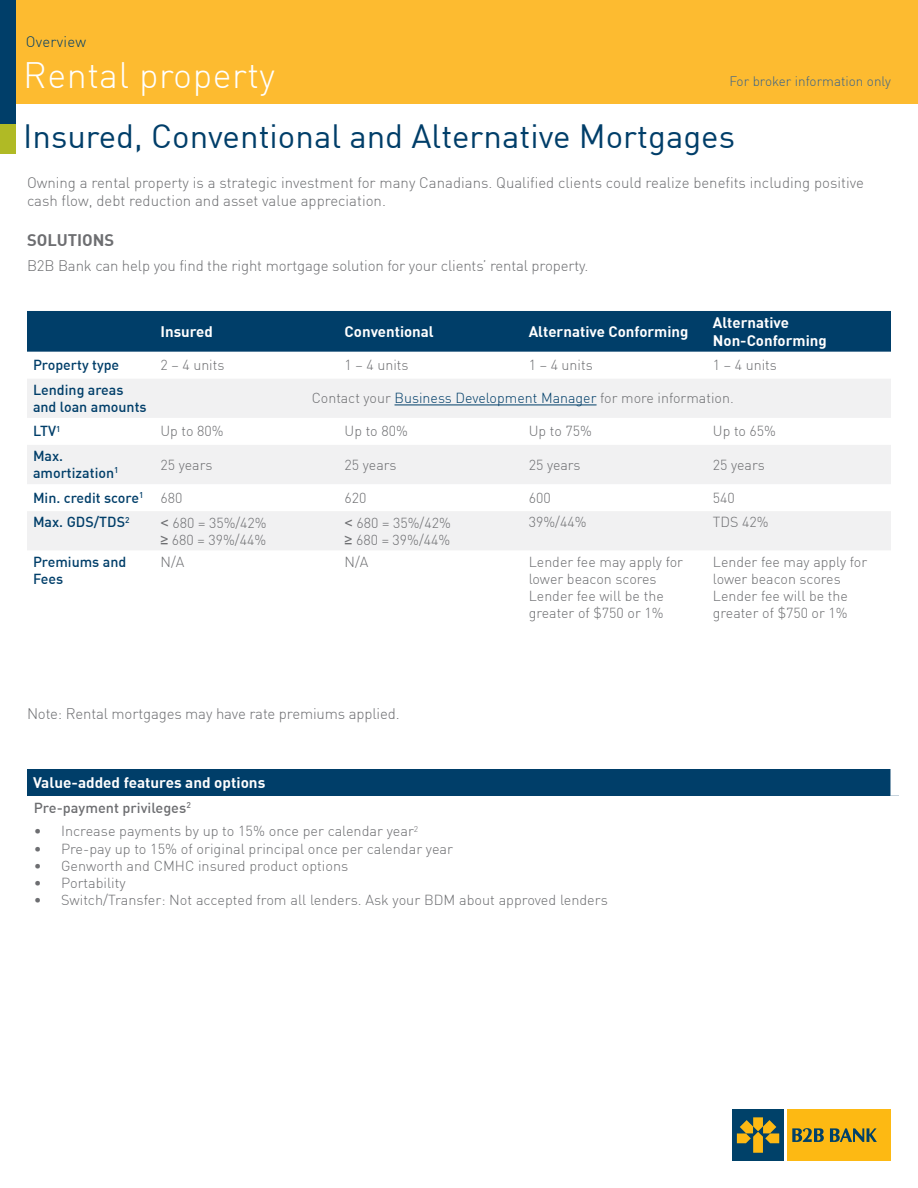
<style>
.page{position:relative;width:918px;height:1188px;background:#fff}
.page>*{position:absolute;margin:0;border:0;box-sizing:border-box;transform-origin:0 0}
.HEADING_-_Main{font:300 36px "DIN";letter-spacing:.015em;color:#fff}
.HEADING_-_Subheading{font:33px "DIN";color:#003e69}
.COPY_-_Sub_Sub_Heade{font:700 16.5px "DIN";color:#6d6e71}
.COPY_-_Body__11pt__L{font:300 15px/18px "DIN";color:#6d6e71}
.COPY_-_Sub_Sub_Heade-2{font:300 15px "DIN";letter-spacing:-.01em;color:#6d6e71}
.COPY_-_Call_to_actio{font:700 15px/18px "DIN";color:#fff}
.HEADING_-_Sell_Sheet{font:300 15px "DIN";letter-spacing:.015em;color:#003e69}
.COPY_-_Call_to_actio-2{font:300 14.25px/17.1px "DIN";color:#6d6e71}
.COPY_-_Call_to_actio-3{font:500 14.25px/17.1px "DIN";color:#003e69}
.COPY_-_Call_to_actio-4{font:500 14.25px "DIN";color:#6d6e71}
.HEADING_-_For_adviso{font:300 13.5px "DIN";color:#3a648a}
.s1{color:#003e69}
.s2{font-family:"Arial";font-weight:400}
</style>
<div class="page">
<div style="left:0;top:0;width:15px;height:153px;background:#b0ba25"></div>
<div style="left:0;top:0;width:918px;height:104px;background:#fdbb30"></div>
<div style="left:0;top:0;width:15px;height:123px;background:#003e69"></div>
<div style="left:732px;top:1109px;width:52px;height:52px;background:#004169"></div>
<svg style="left:737px;top:1117px;width:42px;height:36px"></svg>
<div style="left:787px;top:1109px;width:104px;height:52px;background:#fdb913"></div>
<svg style="left:792px;top:1128px;width:32px;height:14px"></svg>
<svg style="left:830px;top:1128px;width:47px;height:14px"></svg>
<div style="left:27px;top:311px;width:864px;height:41px;background:#003e69"></div>
<svg style="left:27px;top:379px;width:864px;height:171px;fill:#f1f1f2"></svg>
<hr style="left:395px;top:405px;width:202px;height:1px;background:#003e69">
<div style="left:27px;top:769px;width:871px;height:27px;background:#003e69"></div>
<div style="left:890px;top:769px;width:16px;height:27px;background:#fff"></div>
<p class="HEADING_-_Sell_Sheet" style="left:26px;top:33px;width:62px">Overview</p>
<p class="HEADING_-_Main" style="left:23px;top:53px;width:253px">Rental property</p>
<p class="HEADING_-_Subheading" style="left:23px;top:115px;width:713px">Insured, Conventional and Alternative Mortgages</p>
<p class="HEADING_-_For_adviso" style="left:729px;top:73px;width:163px">For broker information only</p>
<p class="COPY_-_Body__11pt__L" style="left:27px;top:174px;width:838px">Owning a rental property is a strategic investment for many Canadians. Qualified clients could realize benefits including positive cash flow, debt reduction and asset value appreciation.</p>
<p class="COPY_-_Sub_Sub_Heade" style="left:27px;top:229px;width:89px">SOLUTIONS</p>
<p class="COPY_-_Sub_Sub_Heade-2" style="left:27px;top:256px;width:563px">B2B Bank can help you find the right mortgage solution for your clients’ rental property.</p>
<p class="COPY_-_Call_to_actio" style="left:161px;top:322px;width:54px">Insured</p>
<p class="COPY_-_Call_to_actio" style="left:345px;top:322px;width:91px">Conventional</p>
<p class="COPY_-_Call_to_actio" style="left:529px;top:322px;width:161px">Alternative Conforming</p>
<p class="COPY_-_Call_to_actio" style="left:713px;top:313px;width:115px">Alternative<br>Non-Conforming</p>
<p class="COPY_-_Call_to_actio-3" style="left:33px;top:356px;width:88px">Property type</p>
<p class="COPY_-_Call_to_actio-2" style="left:161px;top:356px;width:65px">2 – 4 units</p>
<p class="COPY_-_Call_to_actio-2" style="left:345px;top:356px;width:65px">1 – 4 units</p>
<p class="COPY_-_Call_to_actio-2" style="left:529px;top:356px;width:65px">1 – 4 units</p>
<p class="COPY_-_Call_to_actio-2" style="left:713px;top:356px;width:65px">1 – 4 units</p>
<p class="COPY_-_Call_to_actio-3" style="left:33px;top:381px;width:115px">Lending areas and loan amounts</p>
<p class="COPY_-_Call_to_actio-2" style="left:312px;top:390px;width:424px">Contact your <span class="s1">Business Development Manager</span> for more information.</p>
<p class="COPY_-_Call_to_actio-3" style="left:33px;top:422px;width:29px">LTV<sup>1</sup></p>
<p class="COPY_-_Call_to_actio-2" style="left:161px;top:423px;width:65px">Up to 80%</p>
<p class="COPY_-_Call_to_actio-2" style="left:345px;top:423px;width:65px">Up to 80%</p>
<p class="COPY_-_Call_to_actio-2" style="left:529px;top:423px;width:65px">Up to 75%</p>
<p class="COPY_-_Call_to_actio-2" style="left:713px;top:423px;width:65px">Up to 65%</p>
<p class="COPY_-_Call_to_actio-3" style="left:33px;top:447px;width:87px">Max. amortization<sup>1</sup></p>
<p class="COPY_-_Call_to_actio-2" style="left:161px;top:456px;width:53px">25 years</p>
<p class="COPY_-_Call_to_actio-2" style="left:345px;top:456px;width:53px">25 years</p>
<p class="COPY_-_Call_to_actio-2" style="left:529px;top:456px;width:53px">25 years</p>
<p class="COPY_-_Call_to_actio-2" style="left:713px;top:456px;width:53px">25 years</p>
<p class="COPY_-_Call_to_actio-3" style="left:33px;top:489px;width:112px">Min. credit score<sup>1</sup></p>
<p class="COPY_-_Call_to_actio-2" style="left:161px;top:489px;width:23px">680</p>
<p class="COPY_-_Call_to_actio-2" style="left:345px;top:489px;width:23px">620</p>
<p class="COPY_-_Call_to_actio-2" style="left:529px;top:489px;width:23px">600</p>
<p class="COPY_-_Call_to_actio-2" style="left:713px;top:489px;width:23px">540</p>
<p class="COPY_-_Call_to_actio-3" style="left:33px;top:513px;width:98px">Max. GDS/TDS<sup>2</sup></p>
<p class="COPY_-_Call_to_actio-2" style="left:161px;top:514px;width:108px"><span class="s2">&lt;</span> 680 = 35%/42%</p>
<p class="COPY_-_Call_to_actio-2" style="left:161px;top:531px;width:107px"><span class="s2">≥</span> 680 = 39%/44%</p>
<p class="COPY_-_Call_to_actio-2" style="left:529px;top:513px;width:59px">39%/44%</p>
<p class="COPY_-_Call_to_actio-2" style="left:713px;top:513px;width:57px">TDS 42%</p>
<p class="COPY_-_Call_to_actio-2" style="left:345px;top:514px;width:108px"><span class="s2">&lt;</span> 680 = 35%/42%</p>
<p class="COPY_-_Call_to_actio-2" style="left:345px;top:531px;width:107px"><span class="s2">≥</span> 680 = 39%/44%</p>
<p class="COPY_-_Call_to_actio-3" style="left:33px;top:553px;width:95px">Premiums and<br>Fees</p>
<p class="COPY_-_Call_to_actio-2" style="left:161px;top:553px;width:25px">N/A</p>
<p class="COPY_-_Call_to_actio-2" style="left:345px;top:553px;width:25px">N/A</p>
<p class="COPY_-_Call_to_actio-2" style="left:529px;top:553px;width:156px">Lender fee may apply for lower beacon scores</p>
<p class="COPY_-_Call_to_actio-2" style="left:529px;top:587px;width:137px">Lender fee will be the greater of $750 or 1%</p>
<p class="COPY_-_Call_to_actio-2" style="left:713px;top:553px;width:156px">Lender fee may apply for lower beacon scores</p>
<p class="COPY_-_Call_to_actio-2" style="left:713px;top:587px;width:137px">Lender fee will be the greater of $750 or 1%</p>
<p class="COPY_-_Sub_Sub_Heade-2" style="left:27px;top:705px;width:374px">Note: Rental mortgages may have rate premiums applied.</p>
<p class="COPY_-_Call_to_actio" style="left:33px;top:773px;width:234px">Value-added features and options</p>
<p class="COPY_-_Call_to_actio-4" style="left:34px;top:798px;width:158px">Pre-payment privileges<sup>2</sup></p>
<p class="COPY_-_Call_to_actio-2" style="left:34px;top:823px;width:386px">• Increase payments by up to 15% once per calendar year<sup>2</sup></p>
<p class="COPY_-_Call_to_actio-2" style="left:34px;top:840px;width:421px">• Pre-pay up to 15% of original principal once per calendar year</p>
<p class="COPY_-_Call_to_actio-2" style="left:34px;top:857px;width:316px">• Genworth and CMHC insured product options</p>
<p class="COPY_-_Call_to_actio-2" style="left:34px;top:874px;width:93px">• Portability</p>
<p class="COPY_-_Call_to_actio-2" style="left:34px;top:891px;width:575px">• Switch/Transfer: Not accepted from all lenders. Ask your BDM about approved lenders</p>
</div>
